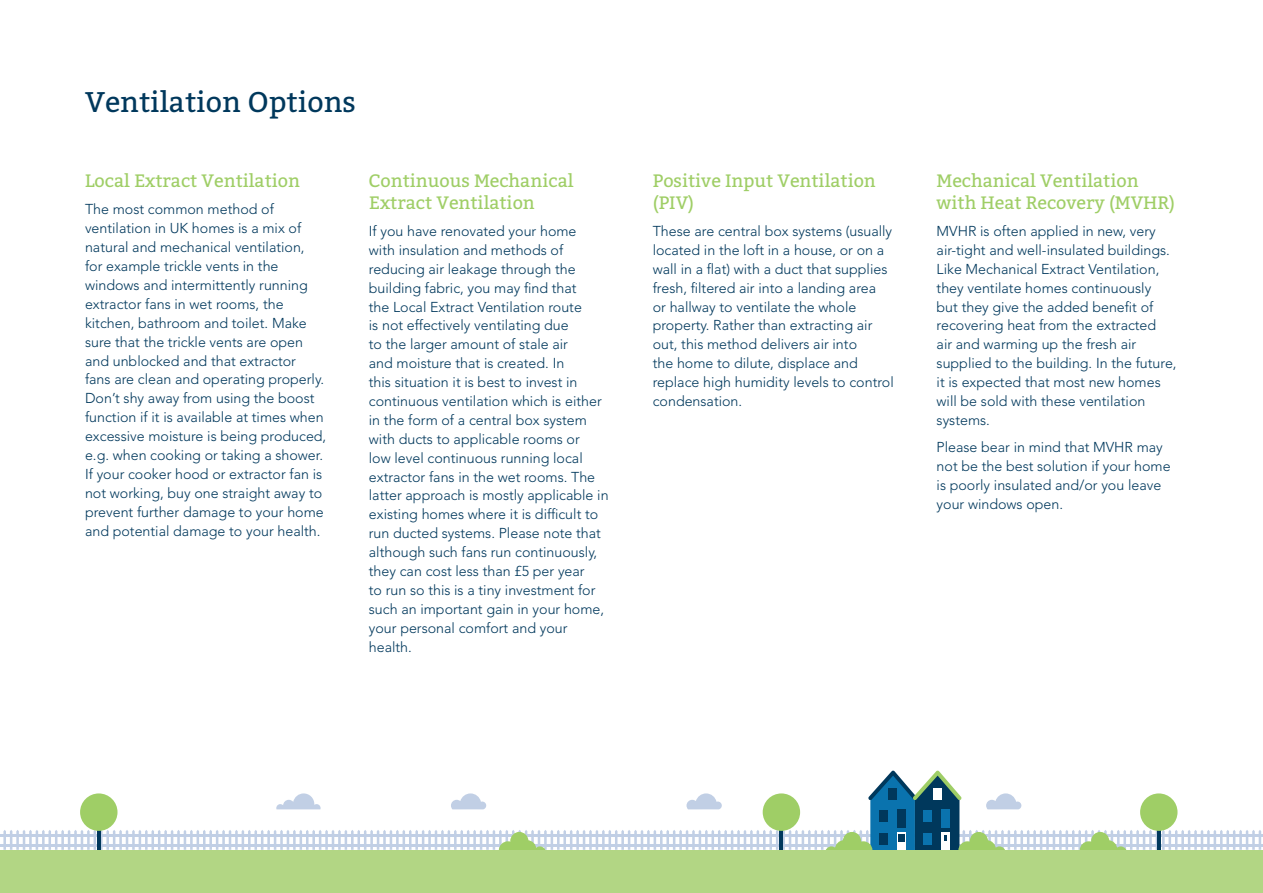
<style>
.page{position:relative;width:1263px;height:893px;background:#fff}
.page>*{position:absolute;margin:0;border:0;box-sizing:border-box;transform-origin:0 0}
.t1{font:28.5px "Bitter";color:#00385c}
.t2{font:18px/21.6px "Bitter";color:#9fce66}
.t3{font:300 14.25px/18.9px "Avenir LT Std";color:#00385c}
</style>
<div class="page">
<svg style="left:3px;top:771px;width:1258px;height:79px"></svg>
<div style="left:958px;top:841px;width:18px;height:18px;background:#9fce66;border-radius:50%"></div>
<div style="left:970px;top:832px;width:18px;height:18px;background:#9fce66;border-radius:50%"></div>
<div style="left:978px;top:840px;width:18px;height:18px;background:#9fce66;border-radius:50%"></div>
<svg style="left:993px;top:846px;width:13px;height:13px"></svg>
<div style="left:499px;top:841px;width:18px;height:18px;background:#9fce66;border-radius:50%"></div>
<div style="left:510px;top:832px;width:18px;height:18px;background:#9fce66;border-radius:50%"></div>
<div style="left:518px;top:840px;width:18px;height:18px;background:#9fce66;border-radius:50%"></div>
<div style="left:534px;top:846px;width:12px;height:13px;background:#9fce66;border-radius:50%"></div>
<div style="left:854px;top:841px;width:18px;height:18px;background:#9fce66;border-radius:50%"></div>
<div style="left:843px;top:832px;width:18px;height:18px;background:#9fce66;border-radius:50%"></div>
<div style="left:835px;top:840px;width:18px;height:18px;background:#9fce66;border-radius:50%"></div>
<svg style="left:825px;top:846px;width:13px;height:13px"></svg>
<hr style="left:779px;top:826px;width:4px;height:28px;background:#00385c">
<div style="left:763px;top:793px;width:37px;height:38px;background:#9fce66;border-radius:50%"></div>
<hr style="left:1157px;top:826px;width:4px;height:28px;background:#00385c">
<div style="left:1140px;top:793px;width:37px;height:38px;background:#9fce66;border-radius:50%"></div>
<hr style="left:97px;top:825px;width:4px;height:28px;background:#00385c">
<div style="left:80px;top:793px;width:37px;height:38px;background:#9fce66;border-radius:50%"></div>
<div style="left:1080px;top:841px;width:18px;height:18px;background:#9fce66;border-radius:50%"></div>
<div style="left:1091px;top:832px;width:18px;height:18px;background:#9fce66;border-radius:50%"></div>
<div style="left:1099px;top:840px;width:18px;height:18px;background:#9fce66;border-radius:50%"></div>
<div style="left:1114px;top:846px;width:13px;height:13px;background:#9fce66;border-radius:50%"></div>
<div style="left:0;top:850px;width:1263px;height:43px;background:#b2d684"></div>
<h1 class="t1" style="left:85px;top:85px;width:272px">Ventilation Options</h1>
<p class="t2" style="left:85px;top:170px;width:216px">Local Extract Ventilation</p>
<p class="t3" style="left:85px;top:200px;width:243px">The most common method of ventilation in UK homes is a mix of natural and mechanical ventilation,<br>for example trickle vents in the windows and intermittently running extractor fans in wet rooms, the kitchen, bathroom and toilet. Make sure that the trickle vents are open and unblocked and that extractor<br>fans are clean and operating properly.<br>Don’t shy away from using the boost function if it is available at times when excessive moisture is being produced, e.g. when cooking or taking a shower.<br>If your cooker hood or extractor fan is not working, buy one straight away to prevent further damage to your home and potential damage to your health.</p>
<p class="t2" style="left:369px;top:170px;width:206px">Continuous Mechanical<br>Extract Ventilation</p>
<p class="t3" style="left:369px;top:222px;width:241px">If you have renovated your home<br>with insulation and methods of reducing air leakage through the building fabric, you may find that<br>the Local Extract Ventilation route<br>is not effectively ventilating due<br>to the larger amount of stale air<br>and moisture that is created. In<br>this situation it is best to invest in continuous ventilation which is either in the form of a central box system with ducts to applicable rooms or<br>low level continuous running local extractor fans in the wet rooms. The latter approach is mostly applicable in existing homes where it is difficult to run ducted systems. Please note that although such fans run continuously, they can cost less than £5 per year<br>to run so this is a tiny investment for such an important gain in your home, your personal comfort and your health.</p>
<p class="t2" style="left:653px;top:170px;width:225px">Positive Input Ventilation (PIV)</p>
<p class="t3" style="left:653px;top:222px;width:243px">These are central box systems (usually located in the loft in a house, or on a wall in a flat) with a duct that supplies fresh, filtered air into a landing area<br>or hallway to ventilate the whole property. Rather than extracting air out, this method delivers air into<br>the home to dilute, displace and replace high humidity levels to control condensation.</p>
<p class="t2" style="left:936px;top:170px;width:240px">Mechanical Ventilation with Heat Recovery (MVHR)</p>
<p class="t3" style="left:936px;top:222px;width:241px">MVHR is often applied in new, very air-tight and well-insulated buildings.<br>Like Mechanical Extract Ventilation, they ventilate homes continuously<br>but they give the added benefit of recovering heat from the extracted<br>air and warming up the fresh air supplied to the building. In the future, it is expected that most new homes will be sold with these ventilation systems.</p>
<p class="t3" style="left:936px;top:438px;width:235px">Please bear in mind that MVHR may not be the best solution if your home is poorly insulated and/or you leave your windows open.</p>
</div>
